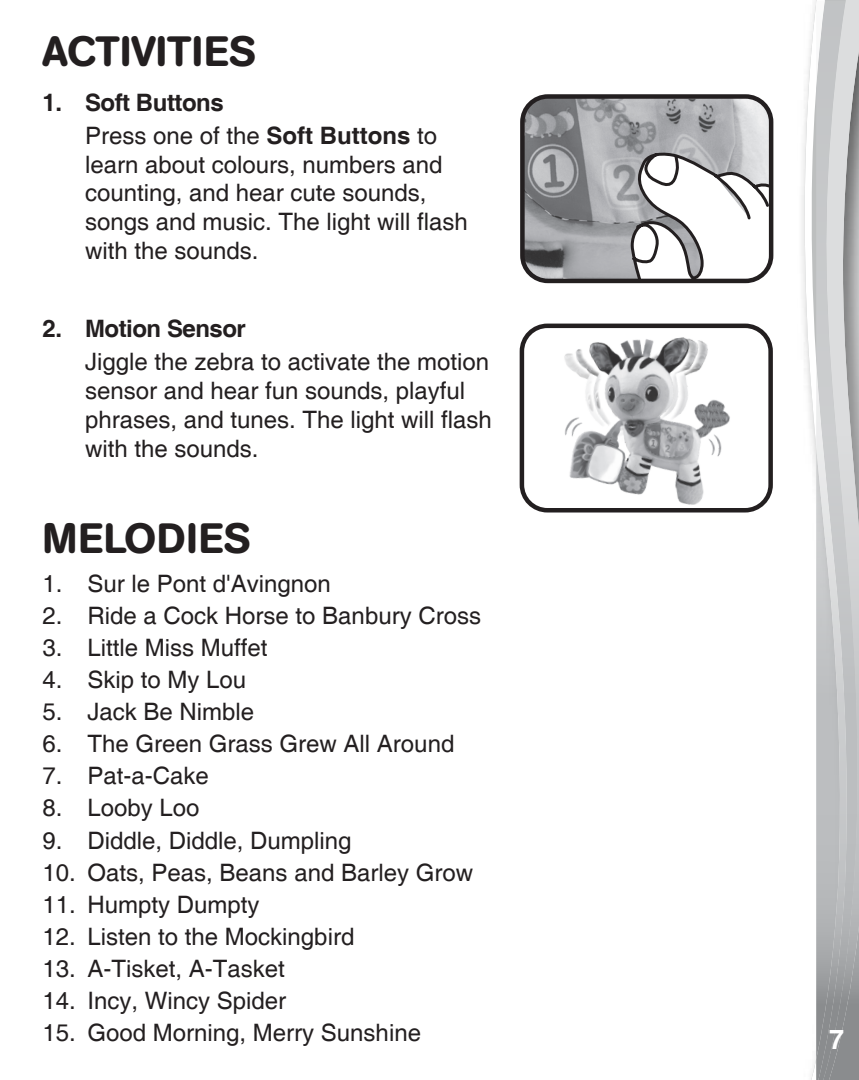
<style>
.page{position:relative;width:859px;height:1080px;background:#fff}
.page>*{position:absolute;margin:0;border:0;box-sizing:border-box;transform-origin:0 0}
.body_text1{font:500 42px "AG Book Rounded";color:#231f20}
.Headline{font:500 42px "AG Book Rounded";letter-spacing:.02em;color:#231f20}
.t1{font:700 27px "Helvetica";color:#fff}
.body_text1-2{font:24px/28.8px "Helvetica";color:#231f20}
.body_text1-3{font:700 24px "Helvetica";letter-spacing:-.02em;color:#231f20}
.s1{font-weight:700}
</style>
<div class="page">
<svg style="left:804px;top:0;width:12px;height:1080px"></svg>
<img style="left:849px;top:3px;width:10px;height:1077px">
<svg style="left:816px;top:0;width:43px;height:3px"></svg>
<img style="left:816px;top:1px;width:33px;height:1079px">
<img style="left:520px;top:323px;width:253px;height:190px">
<img style="left:525px;top:99px;width:243px;height:179px">
<svg style="left:628px;top:149px;width:140px;height:129px"></svg>
<div style="left:520px;top:94px;width:253px;height:189px;border:4px solid #231f20;border-radius:26px"></div>
<p class="body_text1" style="left:43px;top:27px;width:215px">ACTIVITIES</p>
<p class="body_text1-3" style="left:43px;top:88px;width:183px">1. Soft Buttons</p>
<p class="body_text1-2" style="left:85px;top:122px;width:384px">Press one of the <span class="s1">Soft Buttons</span> to learn about colours, numbers and counting, and hear cute sounds, songs and music. The light will flash with the sounds.</p>
<p class="body_text1-3" style="left:43px;top:314px;width:205px">2. Motion Sensor</p>
<p class="body_text1-2" style="left:85px;top:349px;width:408px">Jiggle the zebra to activate the motion sensor and hear fun sounds, playful phrases, and tunes. The light will flash with the sounds.</p>
<p class="Headline" style="left:43px;top:514px;width:209px">MELODIES</p>
<p class="body_text1-2" style="left:43px;top:570px;width:290px">1. Sur le Pont d'Avingnon</p>
<p class="body_text1-2" style="left:43px;top:602px;width:440px">2. Ride a Cock Horse to Banbury Cross</p>
<p class="body_text1-2" style="left:43px;top:634px;width:227px">3. Little Miss Muffet</p>
<p class="body_text1-2" style="left:43px;top:666px;width:205px">4. Skip to My Lou</p>
<p class="body_text1-2" style="left:43px;top:698px;width:213px">5. Jack Be Nimble</p>
<p class="body_text1-2" style="left:43px;top:730px;width:413px">6. The Green Grass Grew All Around</p>
<p class="body_text1-2" style="left:43px;top:762px;width:168px">7. Pat-a-Cake</p>
<p class="body_text1-2" style="left:43px;top:795px;width:159px">8. Looby Loo</p>
<p class="body_text1-2" style="left:43px;top:827px;width:311px">9. Diddle, Diddle, Dumpling</p>
<p class="body_text1-2" style="left:43px;top:859px;width:432px">10. Oats, Peas, Beans and Barley Grow</p>
<p class="body_text1-2" style="left:43px;top:891px;width:219px">11. Humpty Dumpty</p>
<p class="body_text1-2" style="left:43px;top:923px;width:313px">12. Listen to the Mockingbird</p>
<p class="body_text1-2" style="left:43px;top:955px;width:244px">13. A-Tisket, A-Tasket</p>
<p class="body_text1-2" style="left:43px;top:987px;width:245px">14. Incy, Wincy Spider</p>
<p class="body_text1-2" style="left:43px;top:1019px;width:380px">15. Good Morning, Merry Sunshine</p>
<p class="t1" style="left:829px;top:1023px;width:17px">7</p>
</div>
